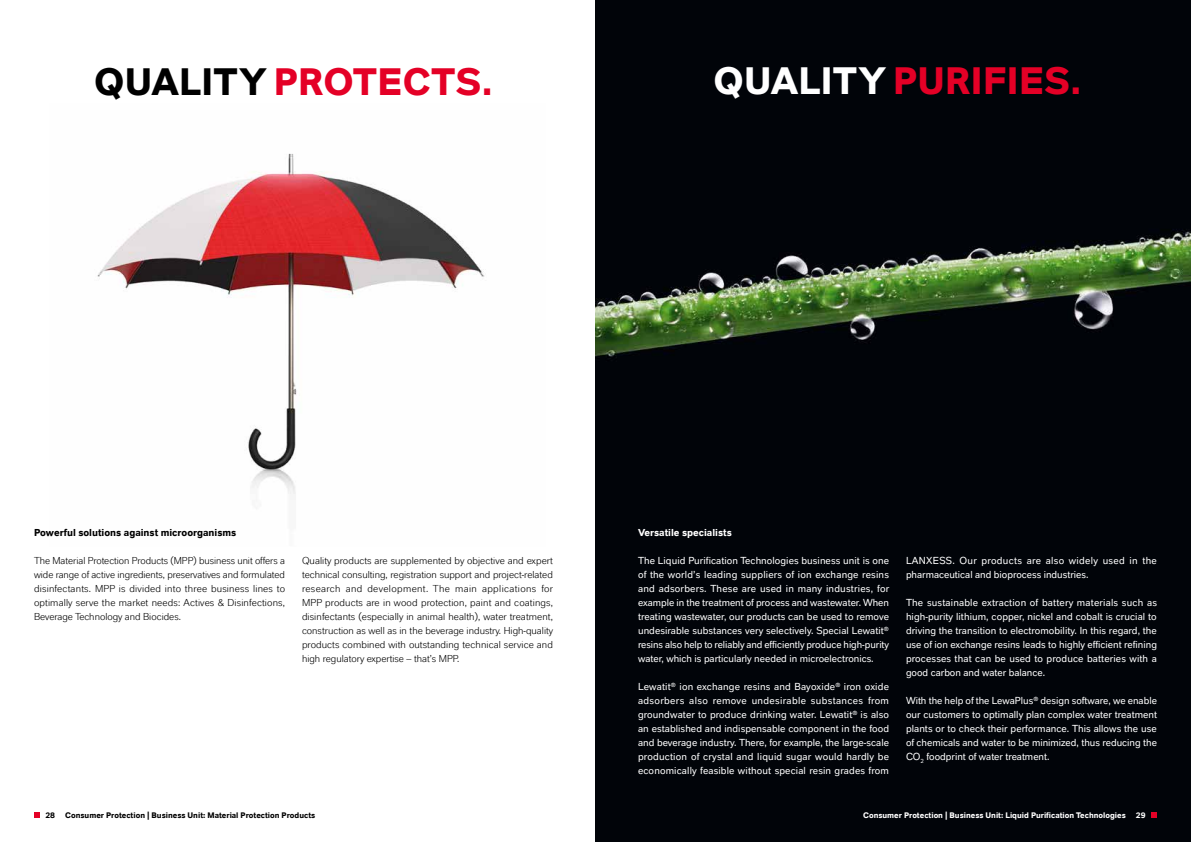
<style>
.page{position:relative;width:1191px;height:842px;background:#fff}
.page>*{position:absolute;margin:0;border:0;box-sizing:border-box;transform-origin:0 0}
.t1{font:700 38px "Lanxess Global";letter-spacing:.01em;color:#e40026}
.t2{font:10px/14px "Lanxess Global Invers";color:#fff;text-align:justify}
.t3{font:10px/14px "Lanxess Global";color:#000;text-align:justify}
.t4{font:700 10px "Lanxess Global";color:#000}
.t5{font:700 10px "Lanxess Global";color:#fff}
.t6{font:700 8px "Lanxess Global";color:#fff}
.t7{font:700 8px "Lanxess Global";color:#000}
.s1{color:#000}
.s2{color:#fff}
</style>
<div class="page">
<div style="left:595px;top:0;width:596px;height:842px;background:#010409"></div>
<img style="left:97px;top:153px;width:388px;height:341px">
<svg style="left:34px;top:812px;width:6px;height:6px"></svg>
<svg style="left:1151px;top:812px;width:6px;height:6px"></svg>
<h1 class="t1" style="left:94px;top:60px;width:400px"><span class="s1">QUALITY</span> PROTECTS.</h1>
<h1 class="t1" style="left:713px;top:59px;width:369px"><span class="s2">QUALITY</span> PURIFIES.</h1>
<p class="t4" style="left:34px;top:526px;width:204px">Powerful solutions against microorganisms</p>
<p class="t3" style="left:34px;top:553px;width:253px">The Material Protection Products (MPP) business unit offers a wide range of active ingredients, preservatives and formulated disinfectants. MPP is divided into three business lines to optimally serve the market needs: Actives &amp; Disinfections, Beverage Technology and Biocides.</p>
<p class="t3" style="left:302px;top:553px;width:253px">Quality products are supplemented by objective and expert technical consulting, registration support and project-related research and development. The main applications for MPP products are in wood protection, paint and coatings, disinfectants (especially in animal health), water treatment, construction as well as in the beverage industry. High-quality products combined with outstanding technical service and high regulatory expertise – that’s MPP.</p>
<p class="t5" style="left:638px;top:526px;width:95px">Versatile specialists</p>
<p class="t2" style="left:638px;top:553px;width:253px">The Liquid Purification Technologies business unit is one of the world’s leading suppliers of ion exchange resins and adsorbers. These are used in many industries, for example in the treatment of process and wastewater. When treating wastewater, our products can be used to remove undesirable substances very selectively. Special Lewatit<sup>® </sup>resins also help to reliably and efficiently produce high-purity water, which is particularly needed in microelectronics.</p>
<p class="t2" style="left:638px;top:679px;width:253px">Lewatit<sup>®</sup> ion exchange resins and Bayoxide<sup>®</sup> iron oxide adsorbers also remove undesirable substances from groundwater to produce drinking water. Lewatit<sup>®</sup> is also an established and indispensable component in the food and beverage industry. There, for example, the large-scale production of crystal and liquid sugar would hardly be economically feasible without special resin grades from</p>
<p class="t2" style="left:906px;top:553px;width:252px">LANXESS. Our products are also widely used in the pharmaceutical and bioprocess industries.</p>
<p class="t2" style="left:906px;top:595px;width:252px">The sustainable extraction of battery materials such as high-purity lithium, copper, nickel and cobalt is crucial to driving the transition to electromobility. In this regard, the use of ion exchange resins leads to highly efficient refining processes that can be used to produce batteries with a good carbon and water balance.</p>
<p class="t2" style="left:906px;top:693px;width:253px">With the help of the LewaPlus<sup>®</sup> design software, we enable our customers to optimally plan complex water treatment plants or to check their performance. This allows the use of chemicals and water to be minimized, thus reducing the CO<sub>2</sub> foodprint of water treatment.</p>
<p class="t7" style="left:45px;top:810px;width:11px">28</p>
<p class="t7" style="left:65px;top:810px;width:251px">Consumer Protection | Business Unit: Material Protection Products</p>
<p class="t6" style="left:1135px;top:810px;width:11px">29</p>
<p class="t6" style="left:863px;top:810px;width:264px">Consumer Protection | Business Unit: Liquid Purification Technologies</p>
</div>
